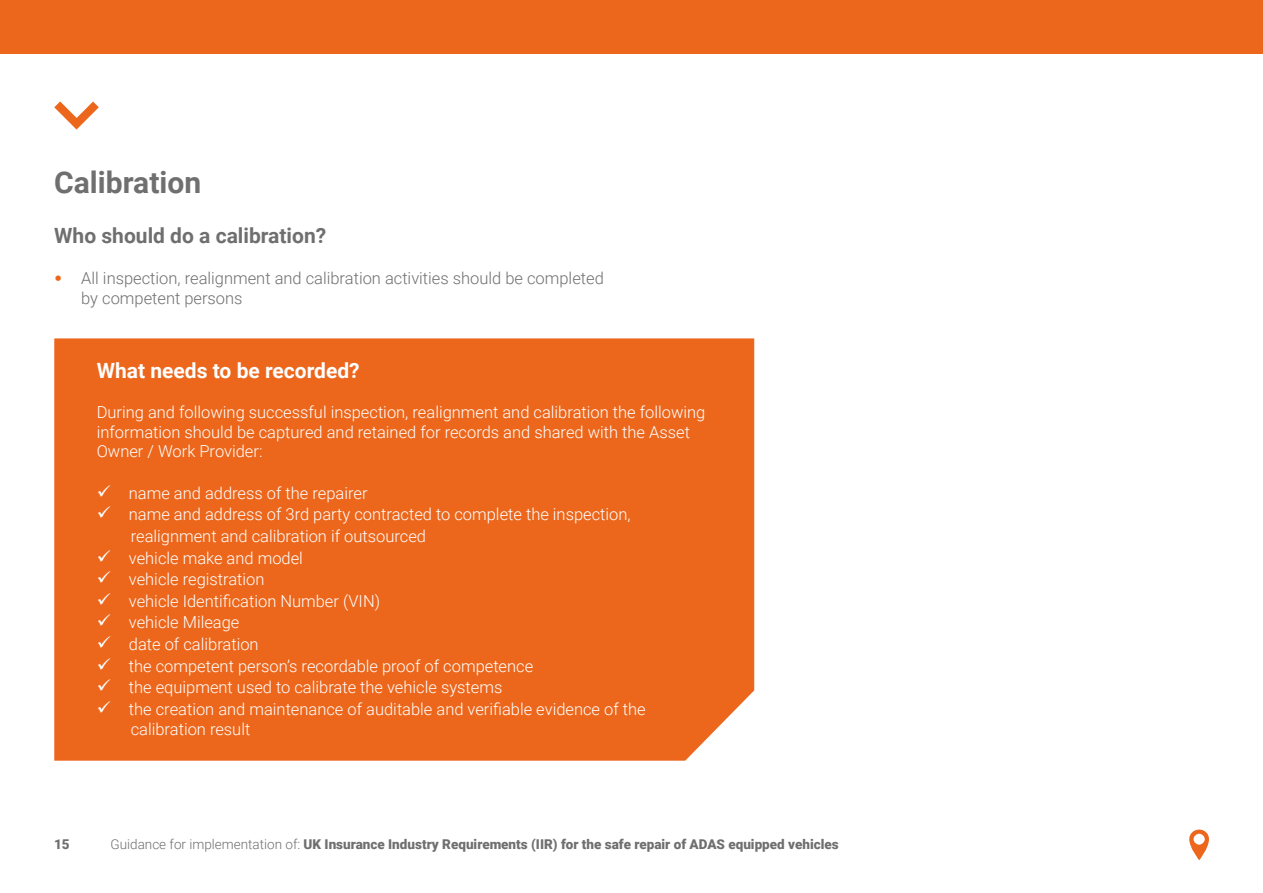
<style>
.page{position:relative;width:1263px;height:893px;background:#fff}
.page>*{position:absolute;margin:0;border:0;box-sizing:border-box;transform-origin:0 0}
.t1{font:700 30px "Roboto";color:#706f6f}
.t2{font:700 21px "Roboto";color:#706f6f}
.t3{font:700 21px "Roboto";color:#fff}
.t4{font:300 16.5px/19.8px "Roboto";color:#fff}
.t5{font:300 16.5px/19.8px "Roboto";color:#706f6f}
.t6{font:900 13.5px "Roboto";color:#706f6f}
.s1{font-family:"Arial";font-weight:900;color:#ec671c}
.s2{font-weight:300}
</style>
<div class="page">
<div style="left:0;top:0;width:1263px;height:54px;background:#ec671c"></div>
<svg style="left:54px;top:101px;width:45px;height:29px"></svg>
<div style="left:54px;top:338px;width:700px;height:423px;background:#ec671c"></div>
<svg style="left:1189px;top:830px;width:20px;height:30px"></svg>
<h1 class="t1" style="left:54px;top:161px;width:148px">Calibration</h1>
<p class="t2" style="left:54px;top:221px;width:273px">Who should do a calibration?</p>
<p class="t5" style="left:81px;top:267px;width:524px;text-indent:-27px"><span class="s1">•</span> All inspection, realignment and calibration activities should be completed by competent persons</p>
<p class="t3" style="left:97px;top:356px;width:264px">What needs to be recorded?</p>
<p class="t4" style="left:97px;top:401px;width:610px">During and following successful inspection, realignment and calibration the following information should be captured and retained for records and shared with the Asset<br>Owner / Work Provider:</p>
<p class="t4" style="left:97px;top:482px;width:272px">✓ name and address of the repairer</p>
<p class="t4" style="left:131px;top:503px;width:501px;line-height:21.6px;text-indent:-34px">✓ name and address of 3rd party contracted to complete the inspection, realignment and calibration if outsourced</p>
<p class="t4" style="left:97px;top:547px;width:208px">✓ vehicle make and model</p>
<p class="t4" style="left:97px;top:569px;width:169px">✓ vehicle registration</p>
<p class="t4" style="left:97px;top:590px;width:285px">✓ vehicle Identification Number (VIN)</p>
<p class="t4" style="left:97px;top:612px;width:144px">✓ vehicle Mileage</p>
<p class="t4" style="left:97px;top:634px;width:163px">✓ date of calibration</p>
<p class="t4" style="left:97px;top:655px;width:438px">✓ the competent person’s recordable proof of competence</p>
<p class="t4" style="left:97px;top:677px;width:407px">✓ the equipment used to calibrate the vehicle systems</p>
<p class="t4" style="left:131px;top:698px;width:516px;text-indent:-34px">✓ the creation and maintenance of auditable and verifiable evidence of the calibration result</p>
<p class="t6" style="left:54px;top:835px;width:17px">15</p>
<p class="t6" style="left:111px;top:835px;width:730px"><span class="s2">Guidance for implementation of:</span> UK Insurance Industry Requirements (IIR) for the safe repair of ADAS equipped vehicles</p>
</div>
